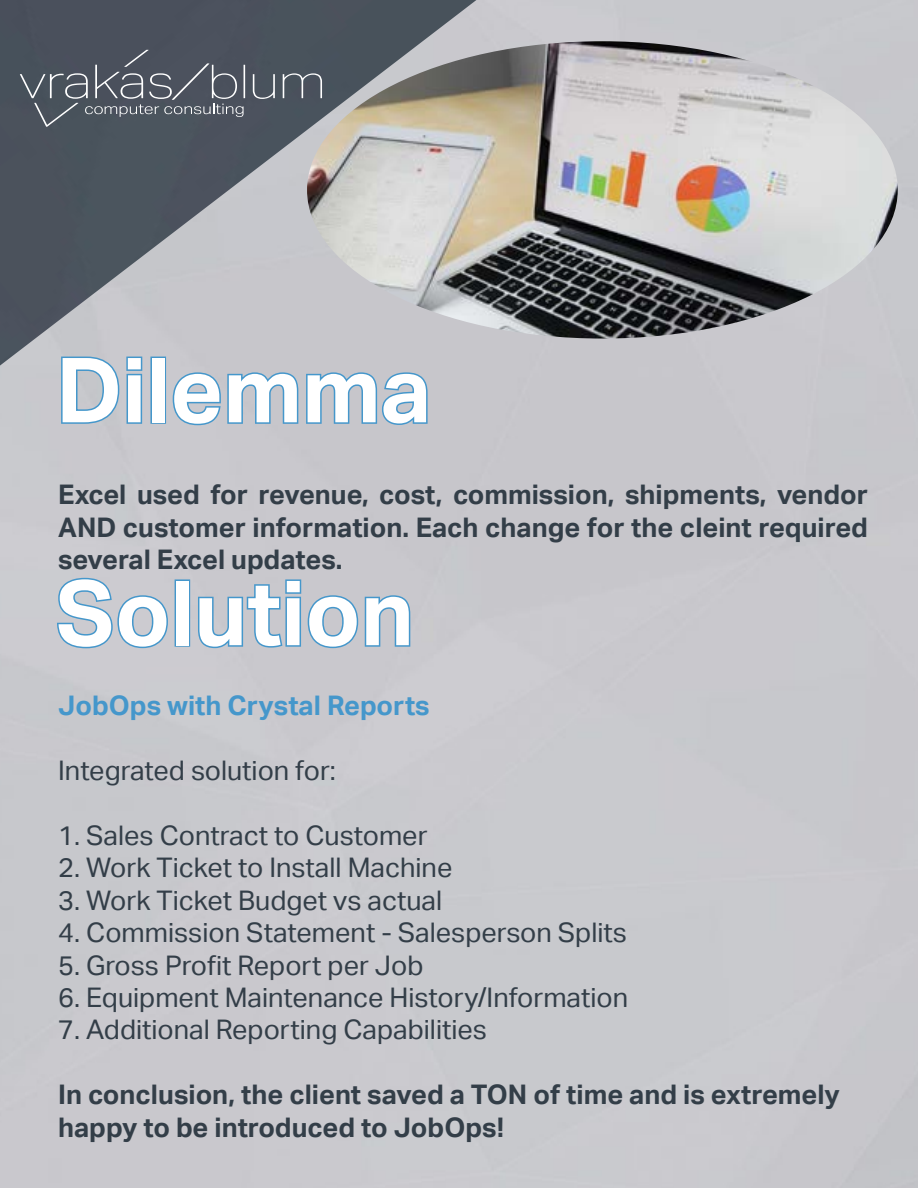
<style>
.page{position:relative;width:918px;height:1188px;background:#fff}
.page>*{position:absolute;margin:0;border:0;box-sizing:border-box;transform-origin:0 0}
.t1{font:700 90px "Aktiv Grotesk";color:#fff}
.t2{font:27px "Aktiv Grotesk";color:#333e48}
.t3{font:700 27px/32.4px "Aktiv Grotesk";color:#333e48}
.t4{font:700 27px "Aktiv Grotesk";color:#4597cb}
</style>
<div class="page">
<svg style="left:55px;top:576px;width:115px;height:74px;background:#afc0ce"></svg>
<div style="left:175px;top:579px;width:15px;height:68px;border:3px solid #4597cb"></div>
<svg style="left:196px;top:578px;width:216px;height:72px;background:#acbdcc"></svg>
<svg style="left:60px;top:366px;width:84px;height:59px;background:#a6bbcb"></svg>
<div style="left:150px;top:357px;width:16px;height:67px;border:3px solid #4597cb"></div>
<svg style="left:171px;top:370px;width:258px;height:57px;background:#a4b9cb"></svg>
<img style="left:0;top:0;width:476px;height:366px">
<hr style="left:244px;top:65px;width:1px;height:33px;background:#fff">
<svg style="left:253px;top:74px;width:22px;height:25px"></svg>
<svg style="left:283px;top:73px;width:24px;height:25px"></svg>
<svg style="left:20px;top:50px;width:224px;height:77px;background:#585f69"></svg>
<img style="left:307px;top:41px;width:591px;height:298px">
<h1 class="t1" style="left:56px;top:339px;width:377px">Dilemma</h1>
<p class="t3" style="left:58px;top:479px;width:811px;text-align:justify">Excel used for revenue, cost, commission, shipments, vendor AND customer information. Each change for the cleint required several Excel updates.</p>
<h1 class="t1" style="left:56px;top:562px;width:359px">Solution</h1>
<p class="t4" style="left:58px;top:690px;width:373px">JobOps with Crystal Reports</p>
<p class="t2" style="left:58px;top:755px;width:279px">Integrated solution for:</p>
<p class="t2" style="left:58px;top:820px;width:371px">1. Sales Contract to Customer</p>
<p class="t2" style="left:58px;top:852px;width:396px">2. Work Ticket to Install Machine</p>
<p class="t2" style="left:58px;top:885px;width:386px">3. Work Ticket Budget vs actual</p>
<p class="t2" style="left:58px;top:917px;width:570px">4. Commission Statement - Salesperson Splits</p>
<p class="t2" style="left:58px;top:950px;width:367px">5. Gross Profit Report per Job</p>
<p class="t2" style="left:58px;top:982px;width:571px">6. Equipment Maintenance History/Information</p>
<p class="t2" style="left:58px;top:1014px;width:430px">7. Additional Reporting Capabilities</p>
<p class="t3" style="left:58px;top:1079px;width:783px">In conclusion, the client saved a TON of time and is extremely happy to be introduced to JobOps!</p>
</div>
